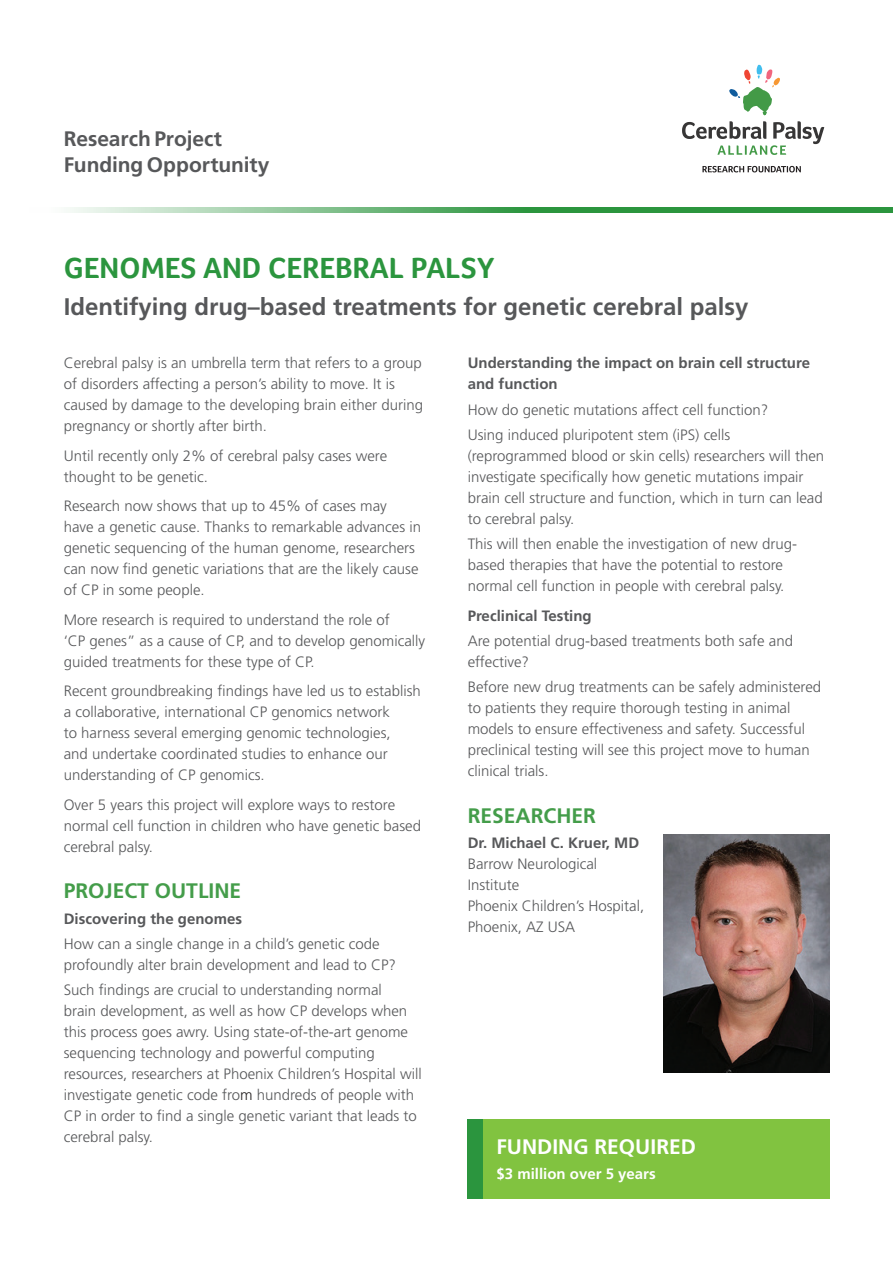
<style>
.page{position:relative;width:893px;height:1263px;background:#fff}
.page>*{position:absolute;margin:0;border:0;box-sizing:border-box;transform-origin:0 0}
.t1{font:700 30px "Foco";color:#2b953e}
.t2{font:700 24px "Frutiger LT Std";color:#57585a}
.t3{font:700 21px/25.5px "Frutiger LT Std";letter-spacing:-.005em;color:#57585a}
.t4{font:700 21px "Frutiger LT Std";color:#449d4a}
.t5{font:700 21px "Frutiger LT Std";color:#fff}
.t6{font:300 15px/21px "Frutiger LT Std";color:#57585a}
.t7{font:700 15px/21px "Frutiger LT Std";color:#57585a}
.t8{font:700 15px "Frutiger LT Std";color:#fff}
.s1{color:#231f20}
</style>
<div class="page">
<svg style="left:729px;top:65px;width:51px;height:50px"></svg>
<svg style="left:682px;top:121px;width:142px;height:34px"></svg>
<svg style="left:702px;top:166px;width:99px;height:6px"></svg>
<img style="left:663px;top:834px;width:166px;height:239px">
<svg style="left:70px;top:207px;width:823px;height:5px"></svg>
<div style="left:468px;top:1120px;width:15px;height:79px;background:#2b953e"></div>
<div style="left:483px;top:1120px;width:346px;height:79px;background:#81c340"></div>
<h3 class="t3" style="left:64px;top:126px;width:207px">Research Project<br>Funding Opportunity</h3>
<h1 class="t1" style="left:64px;top:252px;width:432px">GENOMES AND CEREBRAL PALSY</h1>
<h2 class="t2" style="left:64px;top:292px;width:686px">Identifying drug–based treatments for genetic cerebral palsy</h2>
<p class="t6" style="left:64px;top:353px;width:361px">Cerebral palsy is an umbrella term that refers to a group of disorders affecting a person’s ability to move. It is caused by damage to the developing brain either during pregnancy or shortly after birth.</p>
<p class="t6" style="left:64px;top:445px;width:325px">Until recently only 2% of cerebral palsy cases were thought to be genetic.</p>
<p class="t6" style="left:64px;top:496px;width:359px">Research now shows that up to 45% of cases may<br>have a genetic cause. Thanks to remarkable advances in genetic sequencing of the human genome, researchers can now find genetic variations that are the likely cause of CP in some people.</p>
<p class="t6" style="left:64px;top:609px;width:363px">More research is required to understand the role of<br>‘CP genes” as a cause of CP, and to develop genomically guided treatments for these type of CP.</p>
<p class="t6" style="left:64px;top:681px;width:359px">Recent groundbreaking findings have led us to establish a collaborative, international CP genomics network<br>to harness several emerging genomic technologies,<br>and undertake coordinated studies to enhance our understanding of CP genomics.</p>
<p class="t6" style="left:64px;top:794px;width:359px">Over 5 years this project will explore ways to restore normal cell function in children who have genetic based cerebral palsy.</p>
<h3 class="t4" style="left:64px;top:879px;width:179px">PROJECT OUTLINE</h3>
<p class="t7" style="left:64px;top:908px;width:180px">Discovering the genomes</p>
<p class="t6" style="left:64px;top:933px;width:334px">How can a single change in a child’s genetic code profoundly alter brain development and lead to CP?</p>
<p class="t6" style="left:64px;top:980px;width:359px">Such findings are crucial to understanding normal<br>brain development, as well as how CP develops when this process goes awry. Using state-of-the-art genome sequencing technology and powerful computing resources, researchers at Phoenix Children’s Hospital will investigate genetic code fro<span class="s1">m</span> hundreds of people with CP in order to find a single genetic variant that leads to cerebral palsy.</p>
<p class="t7" style="left:468px;top:353px;width:344px">Understanding the impact on brain cell structure and function</p>
<p class="t6" style="left:468px;top:397px;width:302px;line-height:25.2px">How do genetic mutations affect cell function?<br>Using induced pluripotent stem (iPS) cells</p>
<p class="t6" style="left:468px;top:445px;width:358px">(reprogrammed blood or skin cells) researchers will then investigate specifically how genetic mutations impair brain cell structure and function, which in turn can lead to cerebral palsy.</p>
<p class="t6" style="left:468px;top:534px;width:331px">This will then enable the investigation of new drug&shy;based therapies that have the potential to restore normal cell function in people with cerebral palsy.</p>
<p class="t7" style="left:468px;top:605px;width:125px">Preclinical Testing</p>
<p class="t6" style="left:468px;top:630px;width:327px">Are potential drug-based treatments both safe and effective?</p>
<p class="t6" style="left:468px;top:677px;width:355px">Before new drug treatments can be safely administered to patients they require thorough testing in animal models to ensure effectiveness and safety. Successful preclinical testing will see this project move to human clinical trials.</p>
<h3 class="t4" style="left:468px;top:803px;width:130px">RESEARCHER</h3>
<p class="t7" style="left:468px;top:832px;width:173px">Dr. Michael C. Kruer, MD</p>
<p class="t6" style="left:468px;top:853px;width:178px">Barrow Neurological<br>Institute<br>Phoenix Children’s Hospital,<br>Phoenix, AZ USA</p>
<h3 class="t5" style="left:496px;top:1134px;width:201px">FUNDING REQUIRED</h3>
<p class="t8" style="left:496px;top:1165px;width:161px">$3 million over 5 years</p>
</div>
